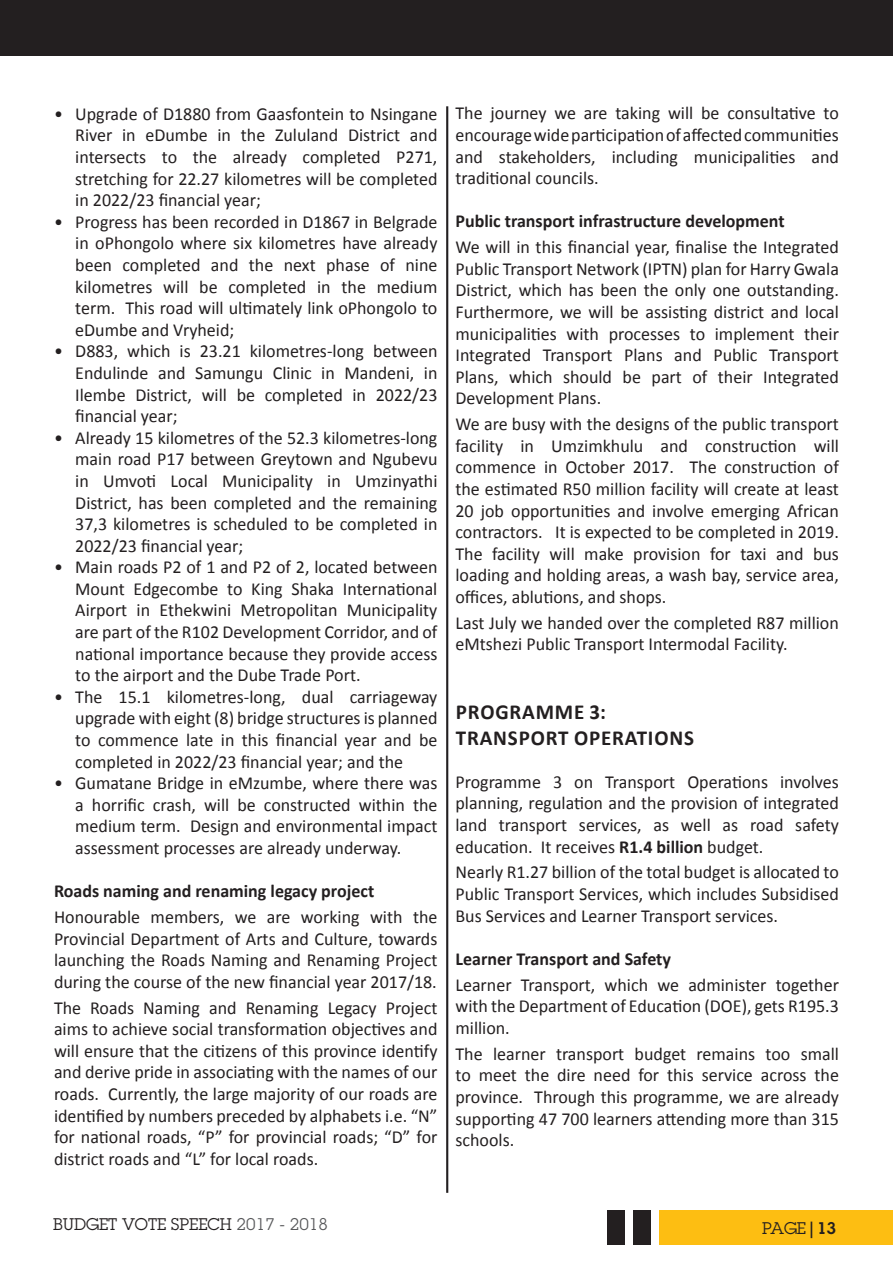
<style>
.page{position:relative;width:893px;height:1263px;background:#fff}
.page>*{position:absolute;margin:0;border:0;box-sizing:border-box;transform-origin:0 0}
.t1{font:700 21.45px/25.2px "Calibri";letter-spacing:.04em;color:#231f20}
.t2{font:18.3px/21.6px "Calibri";color:#231f20;text-align:justify}
.t3{font:700 18.3px "Calibri";color:#231f20}
.t4{font:16.5px "Lubalin Graph Std";color:#231f20}
.s1{font-weight:700}
.s2{color:#57585a}
.s3{font-weight:600}
</style>
<div class="page">
<div style="left:659px;top:1210px;width:234px;height:35px;background:#fdbe12"></div>
<div style="left:633px;top:1210px;width:18px;height:35px;background:#231f20"></div>
<div style="left:607px;top:1210px;width:17px;height:35px;background:#231f20"></div>
<div style="left:0;top:0;width:893px;height:55px;background:#231f20"></div>
<hr style="left:446px;top:106px;width:2px;height:1087px;background:#231f20">
<p class="t2" style="left:75px;top:103px;width:364px;text-indent:-21px">• Upgrade of D1880 from Gaasfontein to Nsingane River in eDumbe in the Zululand District and intersects to the already completed P271, stretching for 22.27 kilometres will be completed in 2022/23 financial year;</p>
<p class="t2" style="left:75px;top:211px;width:364px;text-indent:-21px">• Progress has been recorded in D1867 in Belgrade in oPhongolo where six kilometres have already been completed and the next phase of nine kilometres will be completed in the medium term. This road will ultimately link oPhongolo to eDumbe and Vryheid;</p>
<p class="t2" style="left:75px;top:340px;width:364px;text-indent:-21px">• D883, which is 23.21 kilometres-long between Endulinde and Samungu Clinic in Mandeni, in Ilembe District, will be completed in 2022/23 financial year;</p>
<p class="t2" style="left:75px;top:427px;width:364px;text-indent:-21px">• Already 15 kilometres of the 52.3 kilometres-long main road P17 between Greytown and Ngubevu in Umvoti Local Municipality in Umzinyathi District, has been completed and the remaining 37,3 kilometres is scheduled to be completed in 2022/23 financial year;</p>
<p class="t2" style="left:75px;top:556px;width:364px;text-indent:-21px">• Main roads P2 of 1 and P2 of 2, located between Mount Edgecombe to King Shaka International Airport in Ethekwini Metropolitan Municipality are part of the R102 Development Corridor, and of national importance because they provide access to the airport and the Dube Trade Port.</p>
<p class="t2" style="left:75px;top:686px;width:364px;text-indent:-21px">• The 15.1 kilometres-long, dual carriageway upgrade with eight (8) bridge structures is planned to commence late in this financial year and be completed in 2022/23 financial year; and the</p>
<p class="t2" style="left:75px;top:772px;width:364px;text-indent:-21px">• Gumatane Bridge in eMzumbe, where there was a horrific crash, will be constructed within the medium term. Design and environmental impact assessment processes are already underway.</p>
<p class="t3" style="left:54px;top:879px;width:322px">Roads naming and renaming legacy project</p>
<p class="t2" style="left:54px;top:906px;width:385px">Honourable members, we are working with the Provincial Department of Arts and Culture, towards launching the Roads Naming and Renaming Project during the course of the new financial year 2017/18.</p>
<p class="t2" style="left:54px;top:997px;width:385px">The Roads Naming and Renaming Legacy Project aims to achieve social transformation objectives and will ensure that the citizens of this province identify and derive pride in associating with the names of our roads. Currently, the large majority of our roads are identified by numbers preceded by alphabets i.e. “N” for national roads, “P” for provincial roads; “D” for district roads and “L” for local roads.</p>
<p class="t2" style="left:455px;top:103px;width:385px">The journey we are taking will be consultative to encourage wide participation of affected communities and stakeholders, including municipalities and traditional councils.</p>
<p class="t3" style="left:455px;top:210px;width:331px">Public transport infrastructure development</p>
<p class="t2" style="left:455px;top:236px;width:385px">We will in this financial year, finalise the Integrated Public Transport Network (IPTN) plan for Harry Gwala District, which has been the only one outstanding.<br>Furthermore, we will be assisting district and local municipalities with processes to implement their Integrated Transport Plans and Public Transport Plans, which should be part of their Integrated Development Plans.</p>
<p class="t2" style="left:455px;top:413px;width:385px">We are busy with the designs of the public transport facility in Umzimkhulu and construction will commence in October 2017. The construction of the estimated R50 million facility will create at least 20 job opportunities and involve emerging African contractors. It is expected to be completed in 2019.<br>The facility will make provision for taxi and bus loading and holding areas, a wash bay, service area, offices, ablutions, and shops.</p>
<p class="t2" style="left:455px;top:612px;width:385px">Last July we handed over the completed R87 million eMtshezi Public Transport Intermodal Facility.</p>
<p class="t1" style="left:456px;top:700px;width:240px">PROGRAMME 3:<br>TRANSPORT OPERATIONS</p>
<p class="t2" style="left:455px;top:771px;width:385px">Programme 3 on Transport Operations involves planning, regulation and the provision of integrated land transport services, as well as road safety education. It receives <span class="s1">R1.4 billion</span> budget.</p>
<p class="t2" style="left:455px;top:862px;width:385px">Nearly R1.27 billion of the total budget is allocated to Public Transport Services, which includes Subsidised Bus Services and Learner Transport services.</p>
<p class="t3" style="left:455px;top:947px;width:217px">Learner Transport and Safety</p>
<p class="t2" style="left:455px;top:974px;width:385px">Learner Transport, which we administer together with the Department of Education (DOE), gets R195.3 million.</p>
<p class="t2" style="left:455px;top:1043px;width:385px">The learner transport budget remains too small to meet the dire need for this service across the province. Through this programme, we are already supporting 47 700 learners attending more than 315 schools.</p>
<p class="t4" style="left:53px;top:1214px;width:276px">BUDGET VOTE SPEECH <span class="s2">2017 - 2018</span></p>
<p class="t4" style="left:762px;top:1218px;width:76px">PaGE<span class="s3">|13</span></p>
</div>
